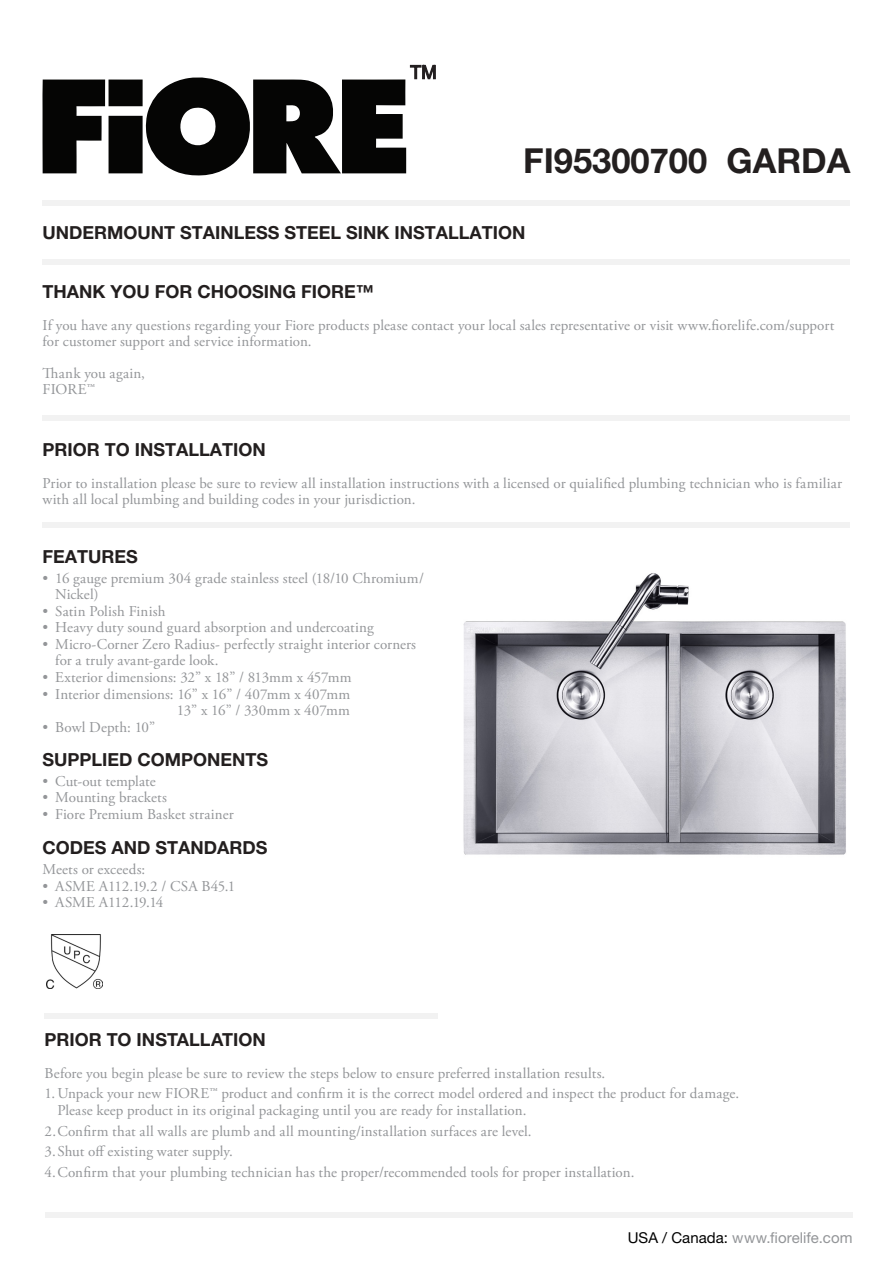
<style>
.page{position:relative;width:893px;height:1263px;background:#fff}
.page>*{position:absolute;margin:0;border:0;box-sizing:border-box;transform-origin:0 0}
.t1{font:700 34.5px "Helvetica Neue LT Pro";color:#231f1f}
.FuturaSub{font:700 18px "Helvetica Neue LT Pro";color:#231f1f}
.BodyNoBreak{font:15px/16.5px "Adobe Garamond Pro";letter-spacing:.005em;color:#939598}
.t2{font:15px "Helvetica Neue LT Pro";letter-spacing:.005em;color:#939598}
.BodyNoBreak-2{font:15px "Adobe Garamond Pro";letter-spacing:-.015em;color:#939598}
.s1{color:#000}
</style>
<div class="page">
<svg style="left:43px;top:64px;width:393px;height:111px"></svg>
<div style="left:43px;top:200px;width:807px;height:5px;background:#f2f2f2"></div>
<div style="left:43px;top:259px;width:807px;height:6px;background:#f2f2f2"></div>
<div style="left:45px;top:1212px;width:808px;height:5px;background:#f2f2f2"></div>
<div style="left:43px;top:415px;width:807px;height:6px;background:#f2f2f2"></div>
<div style="left:43px;top:522px;width:807px;height:6px;background:#f2f2f2"></div>
<div style="left:45px;top:1013px;width:393px;height:6px;background:#f2f2f2"></div>
<img style="left:47px;top:935px;width:55px;height:54px">
<img style="left:463px;top:573px;width:383px;height:282px">
<p class="t1" style="left:523px;top:139px;width:329px">FI95300700 GARDA</p>
<p class="FuturaSub" style="left:43px;top:221px;width:485px">UNDERMOUNT STAINLESS STEEL SINK INSTALLATION</p>
<p class="FuturaSub" style="left:43px;top:281px;width:333px">THANK YOU FOR CHOOSING FIORE™</p>
<p class="BodyNoBreak" style="left:43px;top:317px;width:793px">If you have any questions regarding your Fiore products please contact your local sales representative or visit www.fiorelife.com/support for customer support and service information.</p>
<p class="BodyNoBreak" style="left:43px;top:365px;width:104px">Thank you again,<br>FIORE™</p>
<p class="FuturaSub" style="left:43px;top:439px;width:225px">PRIOR TO INSTALLATION</p>
<p class="BodyNoBreak" style="left:43px;top:475px;width:801px">Prior to installation please be sure to review all installation instructions with a licensed or quialified plumbing technician who is familiar with all local plumbing and building codes in your jurisdiction.</p>
<p class="FuturaSub" style="left:43px;top:546px;width:97px">FEATURES</p>
<p class="BodyNoBreak" style="left:55px;top:570px;width:370px;text-indent:-13px">• 16 gauge premium 304 grade stainless steel (18/10 Chromium/<br>Nickel)</p>
<p class="BodyNoBreak" style="left:43px;top:603px;width:124px">• Satin Polish Finish</p>
<p class="BodyNoBreak" style="left:43px;top:620px;width:333px">• Heavy duty sound guard absorption and undercoating</p>
<p class="BodyNoBreak" style="left:55px;top:636px;width:362px;text-indent:-13px">• Micro-Corner Zero Radius- perfectly straight interior corners for a truly avant-garde look.</p>
<p class="BodyNoBreak" style="left:43px;top:669px;width:311px">• Exterior dimensions: 32” x 18” / 813mm x 457mm</p>
<p class="BodyNoBreak" style="left:43px;top:686px;width:309px;text-align:right">• Interior dimensions: 16” x 16” / 407mm x 407mm<br>13” x 16” / 330mm x 407mm</p>
<p class="BodyNoBreak" style="left:43px;top:719px;width:114px">• Bowl Depth: 10”</p>
<p class="FuturaSub" style="left:43px;top:749px;width:227px">SUPPLIED COMPONENTS</p>
<p class="BodyNoBreak" style="left:43px;top:773px;width:115px">• Cut-out template</p>
<p class="BodyNoBreak" style="left:43px;top:790px;width:126px">• Mounting brackets</p>
<p class="BodyNoBreak" style="left:43px;top:806px;width:193px">• Fiore Premium Basket strainer</p>
<p class="FuturaSub" style="left:43px;top:837px;width:227px">CODES AND STANDARDS</p>
<p class="BodyNoBreak" style="left:43px;top:861px;width:104px">Meets or exceeds:</p>
<p class="BodyNoBreak" style="left:43px;top:878px;width:194px">• ASME A112.19.2 / CSA B45.1</p>
<p class="BodyNoBreak-2" style="left:43px;top:893px;width:122px">• ASME A112.19.14</p>
<p class="FuturaSub" style="left:45px;top:1029px;width:223px">PRIOR TO INSTALLATION</p>
<p class="BodyNoBreak" style="left:45px;top:1063px;width:696px;line-height:20.7px">Before you begin please be sure to review the steps below to ensure preferred installation results.<br>1.Unpack your new FIORE™ product and confirm it is the correct model ordered and inspect the product for damage.</p>
<p class="BodyNoBreak" style="left:45px;top:1100px;width:591px;line-height:20.7px;text-indent:13px">Please keep product in its original packaging until you are ready for installation.<br>2.Confirm that all walls are plumb and all mounting/installation surfaces are level.<br>3.Shut off existing water supply.<br>4.Confirm that your plumbing technician has the proper/recommended tools for proper installation.</p>
<p class="t2" style="left:628px;top:1228px;width:226px"><span class="s1">USA / Canada:</span> www.fiorelife.com</p>
</div>
